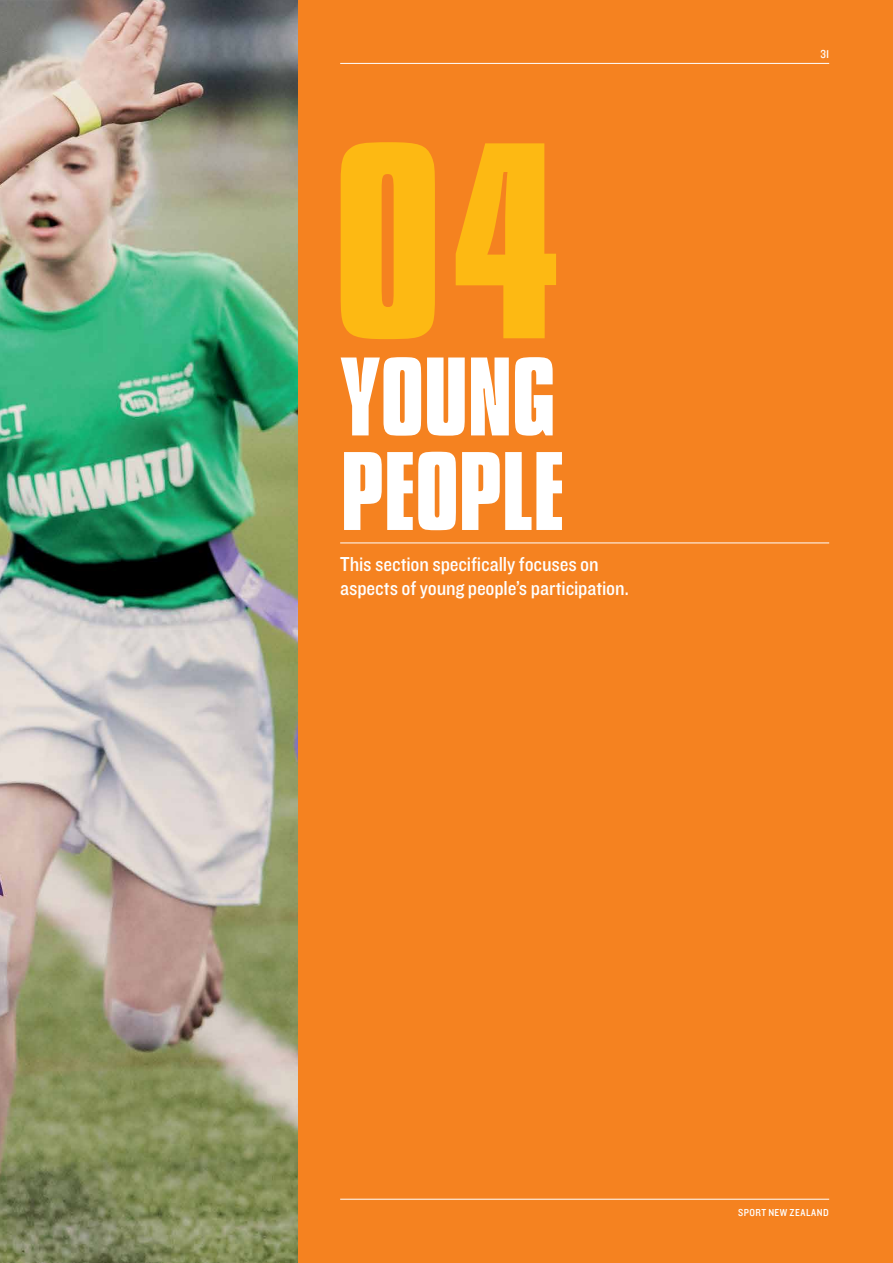
<style>
.page{position:relative;width:893px;height:1263px;background:#fff}
.page>*{position:absolute;margin:0;border:0;box-sizing:border-box;transform-origin:0 0}
.t1{font:292.65px "Compacta Bld";color:#fdb913}
.t2{font:117px/94.5px "Compacta Bld";letter-spacing:-.005em;color:#fff}
.t3{font:21px/24px "Knockout HTF30 Junior Welterwt";letter-spacing:-.01em;color:#fff}
.t4{font:12px "Knockout HTF30 Junior Welterwt";color:#fff}
.t5{font:10.5px "Knockout HTF30 Junior Welterwt";letter-spacing:.045em;color:#fff}
</style>
<div class="page">
<div style="left:298px;top:0;width:595px;height:1263px;background:#f58220"></div>
<img style="left:0;top:0;width:298px;height:1263px">
<hr style="left:340px;top:1199px;width:489px;height:1px;background:#fff">
<hr style="left:340px;top:543px;width:489px;height:1px;background:#fff">
<hr style="left:340px;top:63px;width:489px;height:1px;background:#fff">
<h1 class="t1" style="left:333px;top:46px;width:230px">04</h1>
<h2 class="t2" style="left:340px;top:359px;width:226px">YOUNG<br>PEOPLE</h2>
<p class="t3" style="left:340px;top:553px;width:290px">This section specifically focuses on aspects of young people’s participation.</p>
<p class="t4" style="left:821px;top:47px;width:10px">31</p>
<p class="t5" style="left:738px;top:1206px;width:92px">SPORT NEW ZEALAND</p>
</div>
